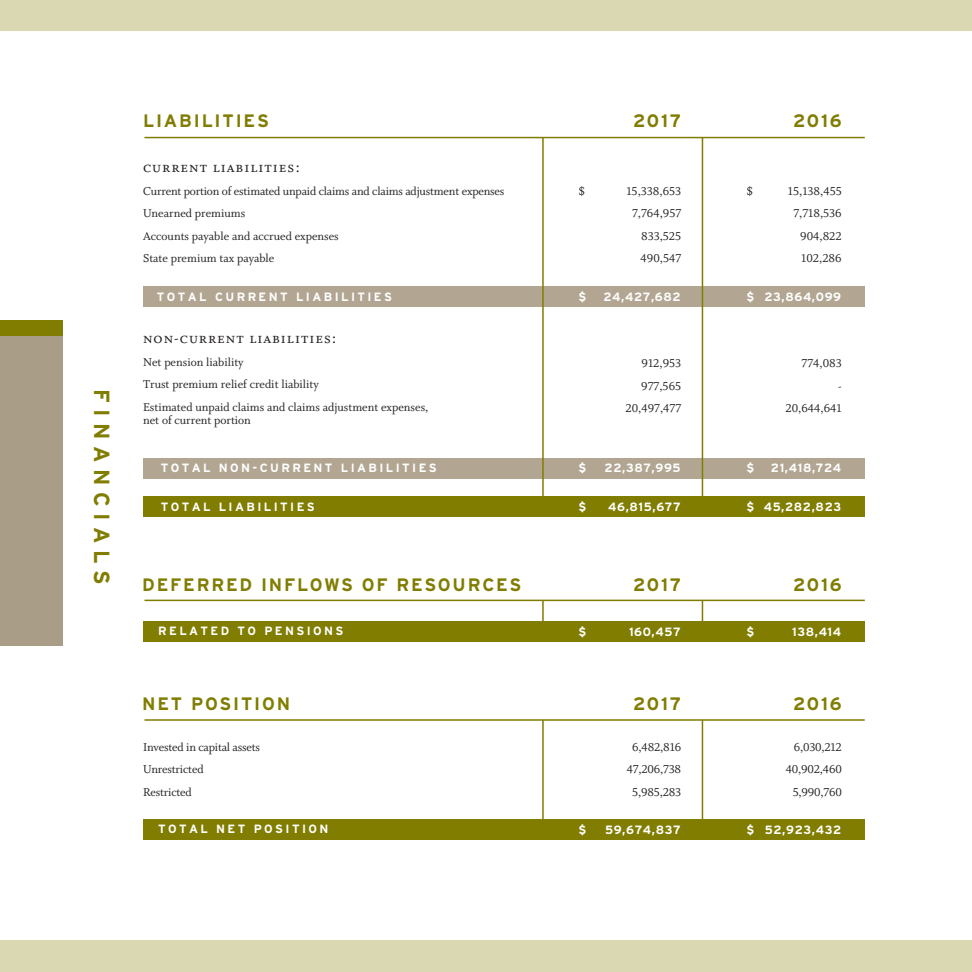
<style>
.page{position:relative;width:972px;height:972px;background:#fff}
.page>*{position:absolute;margin:0;border:0;box-sizing:border-box;transform-origin:0 0}
.t1{font:700 21.9px "Interstate";letter-spacing:.3em;color:#807d00}
.t2{font:700 18px "Interstate";letter-spacing:.1em;color:#807d00}
.t3{font:16.5px "Whitman Small Caps Os F";letter-spacing:.06em;color:#231f20}
.t4{font:12.75px/22.5px "Whitman Roman LF";color:#231f20;text-align:right}
.t5{font:700 12px "Interstate";letter-spacing:.2em;color:#fff}
</style>
<div class="page">
<div style="left:143px;top:458px;width:722px;height:20px;background:#b2a692"></div>
<div style="left:143px;top:497px;width:722px;height:20px;background:#807d00"></div>
<div style="left:143px;top:621px;width:722px;height:20px;background:#807d00"></div>
<div style="left:143px;top:287px;width:722px;height:20px;background:#b2a692"></div>
<hr style="left:702px;top:138px;width:1px;height:379px;background:#807d00">
<hr style="left:542px;top:138px;width:2px;height:379px;background:#807d00">
<hr style="left:542px;top:600px;width:2px;height:41px;background:#807d00">
<hr style="left:702px;top:600px;width:1px;height:41px;background:#807d00">
<hr style="left:144px;top:137px;width:721px;height:1px;background:#807d00">
<hr style="left:144px;top:600px;width:721px;height:1px;background:#807d00">
<div style="left:143px;top:819px;width:722px;height:21px;background:#807d00"></div>
<hr style="left:542px;top:720px;width:2px;height:120px;background:#807d00">
<hr style="left:702px;top:720px;width:1px;height:120px;background:#807d00">
<hr style="left:144px;top:719px;width:721px;height:2px;background:#807d00">
<div style="left:0;top:320px;width:63px;height:326px;background:#aa9d88"></div>
<div style="left:0;top:320px;width:63px;height:16px;background:#807d00"></div>
<div style="left:0;top:0;width:972px;height:30px;background:#d9d8b3"></div>
<div style="left:0;top:941px;width:972px;height:31px;background:#d9d8b3"></div>
<h1 class="t1" style="left:114px;top:389px;width:198px;rotate:90deg">FINANCIALS</h1>
<h2 class="t2" style="left:143px;top:110px;width:127px">LIABILITIES</h2>
<h2 class="t2" style="left:633px;top:110px;width:49px">2017</h2>
<h2 class="t2" style="left:793px;top:110px;width:50px">2016</h2>
<p class="t3" style="left:143px;top:158px;width:158px">current liabilities:</p>
<p class="t4" style="left:143px;top:180px;width:363px;text-align:left">Current portion of estimated unpaid claims and claims adjustment expenses Unearned premiums<br>Accounts payable and accrued expenses<br>State premium tax payable</p>
<p class="t4" style="left:578px;top:180px;width:8px">$</p>
<p class="t4" style="left:747px;top:180px;width:8px">$</p>
<p class="t4" style="left:626px;top:180px;width:56px">15,338,653<br>7,764,957<br>833,525<br>490,547</p>
<p class="t4" style="left:788px;top:180px;width:55px">15,138,455<br>7,718,536<br>904,822<br>102,286</p>
<p class="t5" style="left:578px;top:290px;width:9px">$</p>
<p class="t5" style="left:747px;top:290px;width:9px">$</p>
<p class="t5" style="left:157px;top:290px;width:237px">TOTAL CURRENT LIABILITIES</p>
<p class="t5" style="left:603px;top:290px;width:79px">24,427,682</p>
<p class="t5" style="left:764px;top:290px;width:78px">23,864,099</p>
<p class="t3" style="left:143px;top:329px;width:195px">non-current liabilities:</p>
<p class="t4" style="left:143px;top:351px;width:287px;text-align:left">Net pension liability<br>Trust premium relief credit liability<br>Estimated unpaid claims and claims adjustment expenses,</p>
<p class="t4" style="left:143px;top:410px;width:109px">net of current portion</p>
<p class="t4" style="left:626px;top:353px;width:57px">912,953<br>977,565<br>20,497,477</p>
<p class="t4" style="left:786px;top:353px;width:58px">774,083<br>-<br>20,644,641</p>
<p class="t5" style="left:161px;top:461px;width:278px">TOTAL NON-CURRENT LIABILITIES</p>
<p class="t5" style="left:161px;top:500px;width:156px">TOTAL LIABILITIES</p>
<p class="t5" style="left:578px;top:461px;width:9px">$</p>
<p class="t5" style="left:747px;top:461px;width:9px">$</p>
<p class="t5" style="left:578px;top:500px;width:9px">$</p>
<p class="t5" style="left:605px;top:461px;width:77px">22,387,995</p>
<p class="t5" style="left:771px;top:461px;width:72px">21,418,724</p>
<p class="t5" style="left:608px;top:500px;width:74px">46,815,677</p>
<p class="t5" style="left:764px;top:500px;width:79px">45,282,823</p>
<p class="t5" style="left:747px;top:500px;width:9px">$</p>
<h2 class="t2" style="left:142px;top:574px;width:381px">DEFERRED INFLOWS OF RESOURCES</h2>
<h2 class="t2" style="left:633px;top:574px;width:49px">2017</h2>
<h2 class="t2" style="left:793px;top:574px;width:50px">2016</h2>
<p class="t5" style="left:158px;top:624px;width:187px">RELATED TO PENSIONS</p>
<p class="t5" style="left:578px;top:625px;width:9px">$</p>
<p class="t5" style="left:747px;top:625px;width:9px">$</p>
<p class="t5" style="left:629px;top:625px;width:53px">160,457</p>
<p class="t5" style="left:792px;top:625px;width:50px">138,414</p>
<h2 class="t2" style="left:142px;top:694px;width:150px">NET POSITION</h2>
<h2 class="t2" style="left:633px;top:694px;width:49px">2017</h2>
<h2 class="t2" style="left:793px;top:694px;width:50px">2016</h2>
<p class="t4" style="left:143px;top:736px;width:118px;text-align:left">Invested in capital assets<br>Unrestricted<br>Restricted</p>
<p class="t4" style="left:627px;top:736px;width:56px;text-align:center">6,482,816<br>47,206,738<br>5,985,283</p>
<p class="t4" style="left:786px;top:736px;width:57px">6,030,212<br>40,902,460<br>5,990,760</p>
<p class="t5" style="left:158px;top:822px;width:172px">TOTAL NET POSITION</p>
<p class="t5" style="left:578px;top:823px;width:9px">$</p>
<p class="t5" style="left:747px;top:823px;width:9px">$</p>
<p class="t5" style="left:605px;top:823px;width:77px">59,674,837</p>
<p class="t5" style="left:765px;top:823px;width:78px">52,923,432</p>
</div>
